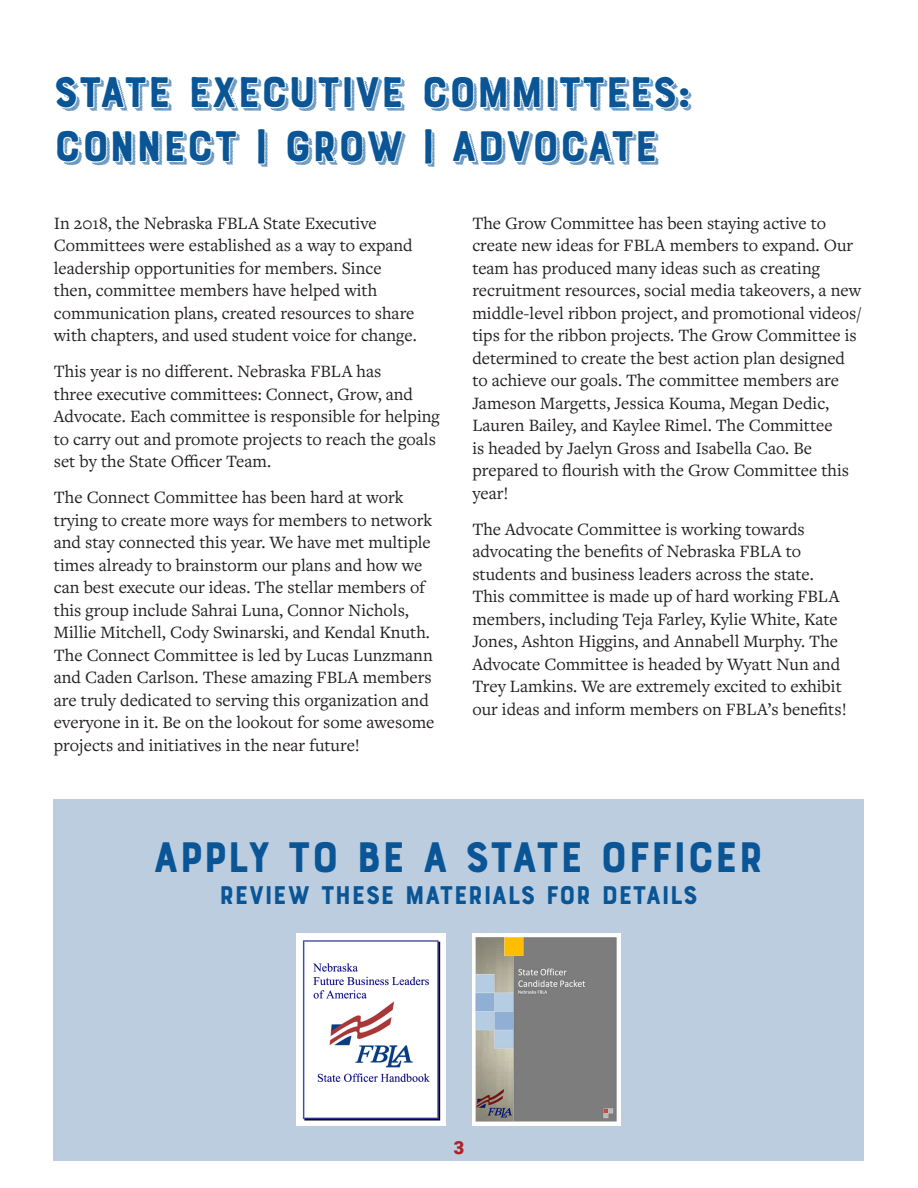
<style>
.page{position:relative;width:918px;height:1188px;background:#fff}
.page>*{position:absolute;margin:0;border:0;box-sizing:border-box;transform-origin:0 0}
.Article_Title{font:45px/54px "Bourton Hand Drop Stripes B";color:#095596}
.Article_Title-2{font:45px "Bourton Base";color:#095596}
.Article_Title-3{font:27px "Bourton Base";color:#095596}
.Article_text{font:18px/22.5px "Freight Text Pro";color:#231f20}
.t1{font:900 18px "Roboto";color:#b31f23}
</style>
<div class="page">
<div style="left:54px;top:799px;width:810px;height:362px;background:#bbcddf"></div>
<img style="left:297px;top:934px;width:148px;height:191px">
<img style="left:472px;top:934px;width:149px;height:191px">
<p class="Article_Title" style="left:54px;top:68px;width:639px">STATE EXECUTIVE COMMITTEES:<br>CONNECT | GROW | ADVOCATE</p>
<p class="Article_text" style="left:54px;top:211px;width:364px">In 2018, the Nebraska FBLA State Executive Committees were established as a way to expand leadership opportunities for members. Since then, committee members have helped with communication plans, created resources to share with chapters, and used student voice for change.</p>
<p class="Article_text" style="left:54px;top:359px;width:387px">This year is no different. Nebraska FBLA has<br>three executive committees: Connect, Grow, and Advocate. Each committee is responsible for helping to carry out and promote projects to reach the goals set by the State Officer Team.</p>
<p class="Article_text" style="left:54px;top:485px;width:382px">The Connect Committee has been hard at work trying to create more ways for members to network and stay connected this year. We have met multiple times already to brainstorm our plans and how we can best execute our ideas. The stellar members of this group include Sahrai Luna, Connor Nichols, Millie Mitchell, Cody Swinarski, and Kendal Knuth.<br>The Connect Committee is led by Lucas Lunzmann and Caden Carlson. These amazing FBLA members are truly dedicated to serving this organization and everyone in it. Be on the lookout for some awesome projects and initiatives in the near future!</p>
<p class="Article_text" style="left:472px;top:211px;width:391px">The Grow Committee has been staying active to create new ideas for FBLA members to expand. Our team has produced many ideas such as creating recruitment resources, social media takeovers, a new middle-level ribbon project, and promotional videos/ tips for the ribbon projects. The Grow Committee is determined to create the best action plan designed to achieve our goals. The committee members are Jameson Margetts, Jessica Kouma, Megan Dedic, Lauren Bailey, and Kaylee Rimel. The Committee<br>is headed by Jaelyn Gross and Isabella Cao. Be prepared to flourish with the Grow Committee this year!</p>
<p class="Article_text" style="left:472px;top:517px;width:376px">The Advocate Committee is working towards advocating the benefits of Nebraska FBLA to students and business leaders across the state.<br>This committee is made up of hard working FBLA members, including Teja Farley, Kylie White, Kate Jones, Ashton Higgins, and Annabell Murphy. The Advocate Committee is headed by Wyatt Nun and Trey Lamkins. We are extremely excited to exhibit our ideas and inform members on FBLA’s benefits!</p>
<p class="Article_Title-2" style="left:153px;top:829px;width:612px">APPLY TO BE A STATE OFFICER</p>
<p class="Article_Title-3" style="left:219px;top:878px;width:480px">REVIEW THESE MATERIALS FOR DETAILS</p>
<p class="t1" style="left:454px;top:1135px;width:12px">3</p>
</div>
